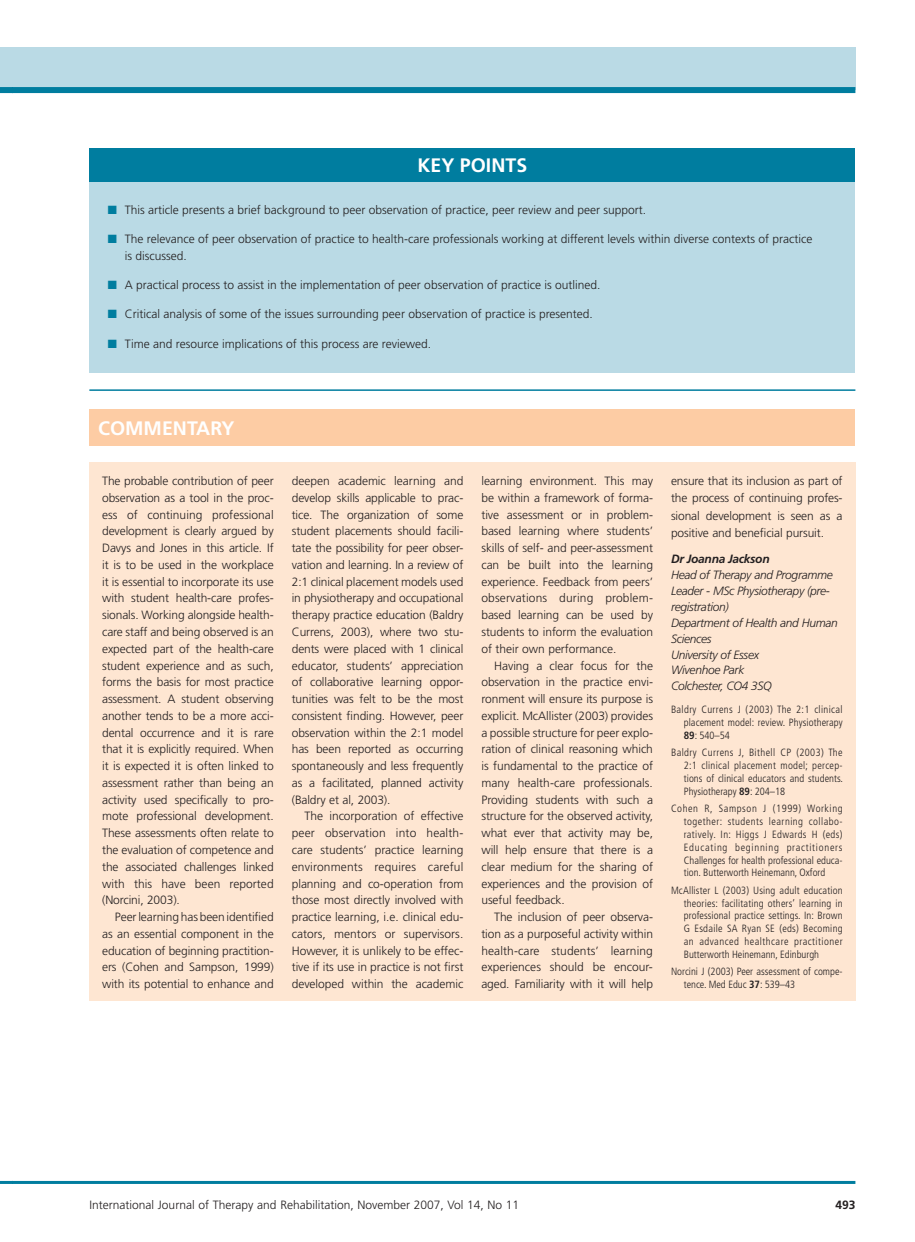
<style>
.page{position:relative;width:915px;height:1242px;background:#fff}
.page>*{position:absolute;margin:0;border:0;box-sizing:border-box;transform-origin:0 0}
.t1{font:700 19.5px "Frutiger";color:#fff}
.t2{font:300 12px/16.8px "Frutiger";color:#231f20;text-align:justify}
.t3{font:italic 300 12px/15.9px "Frutiger";letter-spacing:-.025em;color:#231f20}
.t4{font:italic 700 12px "Frutiger";letter-spacing:-.025em;color:#231f20}
.t5{font:700 12px "Frutiger";color:#231f20}
.t6{font:300 condensed 10.5px/12.9px "Frutiger";color:#231f20;text-align:justify}
.s1{color:#007d9f}
.s2{font-weight:700}
</style>
<div class="page">
<svg style="left:0;top:1181px;width:13px;height:3px"></svg>
<div style="left:0;top:47px;width:13px;height:42px;background:#badae5"></div>
<div style="left:0;top:87px;width:13px;height:6px;background:#007d9f"></div>
<hr style="left:13px;top:1181px;width:842px;height:3px;background:#007d9f">
<div style="left:13px;top:47px;width:842px;height:42px;background:#badae5"></div>
<div style="left:13px;top:87px;width:842px;height:6px;background:#007d9f"></div>
<div style="left:89px;top:180px;width:765px;height:193px;background:#badae5"></div>
<div style="left:89px;top:148px;width:766px;height:34px;background:#007d9f"></div>
<div style="left:89px;top:463px;width:766px;height:538px;background:#fee6d2"></div>
<div style="left:89px;top:409px;width:765px;height:36px;background:#fdcca4"></div>
<hr style="left:89px;top:389px;width:766px;height:2px;background:#007d9f">
<h1 class="t1" style="left:417px;top:158px;width:111px">KEY POINTS</h1>
<p class="t2" style="left:108px;top:202px;width:539px"><span class="s1">■</span> This article presents a brief background to peer observation of practice, peer review and peer support.</p>
<p class="t2" style="left:125px;top:232px;width:688px;text-indent:-17px"><span class="s1">■</span> The relevance of peer observation of practice to health-care professionals working at different levels within diverse contexts of practice is discussed.</p>
<p class="t2" style="left:108px;top:277px;width:494px"><span class="s1">■</span> A practical process to assist in the implementation of peer observation of practice is outlined.</p>
<p class="t2" style="left:108px;top:307px;width:486px"><span class="s1">■</span> Critical analysis of some of the issues surrounding peer observation of practice is presented.</p>
<p class="t2" style="left:108px;top:336px;width:324px"><span class="s1">■</span> Time and resource implications of this process are reviewed.</p>
<h1 class="t1" style="left:98px;top:420px;width:138px">COMMENTARY</h1>
<p class="t2" style="left:102px;top:473px;width:173px">The probable contribution of peer observation as a tool in the proc&shy;ess of continuing professional development is clearly argued by Davys and Jones in this article. If it is to be used in the workplace it is essential to incorporate its use with student health-care profes&shy;sionals. Working alongside health&shy;care staff and being observed is an expected part of the health-care student experience and as such, forms the basis for most practice assessment. A student observing another tends to be a more acci&shy;dental occurrence and it is rare that it is explicitly required. When it is expected it is often linked to assessment rather than being an activity used specifically to pro&shy;mote professional development.<br>These assessments often relate to the evaluation of competence and the associated challenges linked with this have been reported (Norcini, 2003).</p>
<p class="t2" style="left:102px;top:909px;width:173px;text-indent:13px">Peer learning has been identified as an essential component in the education of beginning practition&shy;ers (Cohen and Sampson, 1999) with its potential to enhance and</p>
<p class="t2" style="left:292px;top:473px;width:173px">deepen academic learning and develop skills applicable to prac&shy;tice. The organization of some student placements should facili&shy;tate the possibility for peer obser&shy;vation and learning. In a review of 2:1 clinical placement models used in physiotherapy and occupational therapy practice education (Baldry Currens, 2003), where two stu&shy;dents were placed with 1 clinical educator, students’ appreciation of collaborative learning oppor&shy;tunities was felt to be the most consistent finding. However, peer observation within the 2:1 model has been reported as occurring spontaneously and less frequently as a facilitated, planned activity (Baldry et al, 2003).</p>
<p class="t2" style="left:292px;top:809px;width:173px;text-indent:13px">The incorporation of effective peer observation into health&shy;care students’ practice learning environments requires careful planning and co-operation from those most directly involved with practice learning, i.e. clinical edu&shy;cators, mentors or supervisors.<br>However, it is unlikely to be effec&shy;tive if its use in practice is not first developed within the academic</p>
<p class="t2" style="left:481px;top:473px;width:173px">learning environment. This may be within a framework of forma&shy;tive assessment or in problem&shy;based learning where students’ skills of self- and peer-assessment can be built into the learning experience. Feedback from peers’ observations during problem&shy;based learning can be used by students to inform the evaluation of their own performance.</p>
<p class="t2" style="left:481px;top:658px;width:173px;text-indent:13px">Having a clear focus for the observation in the practice envi&shy;ronment will ensure its purpose is explicit. McAllister (2003) provides a possible structure for peer explo&shy;ration of clinical reasoning which is fundamental to the practice of many health-care professionals.<br>Providing students with such a structure for the observed activity, what ever that activity may be, will help ensure that there is a clear medium for the sharing of experiences and the provision of useful feedback.</p>
<p class="t2" style="left:481px;top:909px;width:173px;text-indent:13px">The inclusion of peer observa&shy;tion as a purposeful activity within health-care students’ learning experiences should be encour&shy;aged. Familiarity with it will help</p>
<p class="t2" style="left:670px;top:473px;width:173px;line-height:17.4px">ensure that its inclusion as part of the process of continuing profes&shy;sional development is seen as a positive and beneficial pursuit.</p>
<p class="t4" style="left:670px;top:554px;width:100px">Dr Joanna Jackson</p>
<p class="t3" style="left:670px;top:568px;width:168px">Head of Therapy and Programme<br>Leader - MSc Physiotherapy (pre&shy;registration)<br>Department of Health and Human<br>Sciences<br>University of Essex<br>Wivenhoe Park<br>Colchester, CO4 3SQ</p>
<p class="t6" style="left:683px;top:704px;width:160px;text-indent:-13px">Baldry Currens J (2003) The 2:1 clinical placement model: review. Physiotherapy <span class="s2">89</span>: 540–54</p>
<p class="t6" style="left:683px;top:747px;width:161px;text-indent:-13px">Baldry Currens J, Bithell CP (2003) The 2:1 clinical placement model; percep&shy;tions of clinical educators and students.<br>Physiotherapy <span class="s2">89</span>: 204–18</p>
<p class="t6" style="left:683px;top:802px;width:160px;text-indent:-13px">Cohen R, Sampson J (1999) Working together: students learning collabo&shy;ratively. In: Higgs J Edwards H (eds)<br>Educating beginning practitioners Challenges for health professional educa&shy;tion. Butterworth Heinemann, Oxford</p>
<p class="t6" style="left:683px;top:884px;width:160px;text-indent:-13px">McAllister L (2003) Using adult education theories: facilitating others’ learning in professional practice settings. In: Brown G Esdaile SA Ryan SE (eds) Becoming an advanced healthcare practitioner Butterworth Heinemann, Edinburgh</p>
<p class="t6" style="left:683px;top:966px;width:160px;text-indent:-13px">Norcini J (2003) Peer assessment of compe&shy;tence. Med Educ <span class="s2">37</span>: 539–43</p>
<p class="t2" style="left:89px;top:1197px;width:431px">International Journal of Therapy and Rehabilitation, November 2007, Vol 14, No 11</p>
<p class="t5" style="left:835px;top:1199px;width:22px">493</p>
</div>
